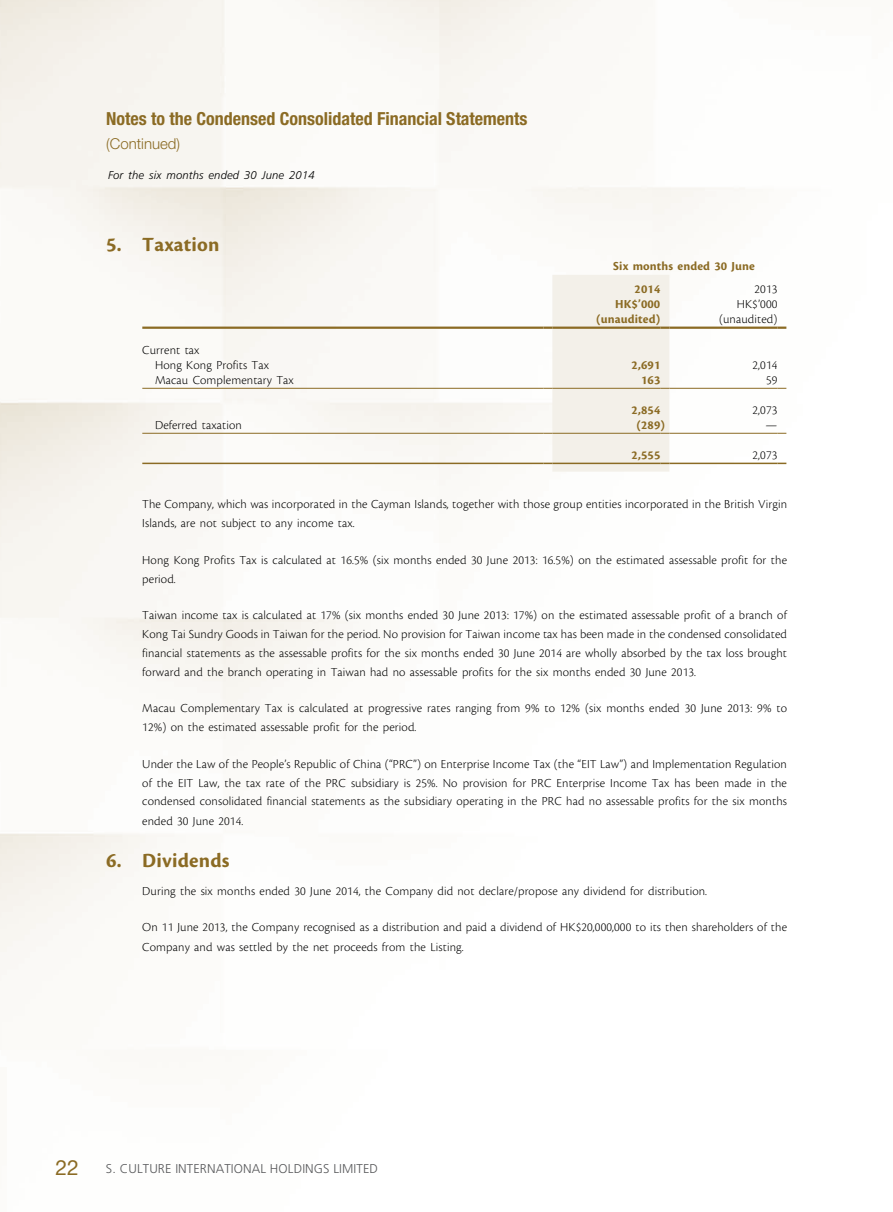
<style>
.page{position:relative;width:893px;height:1212px;background:#fff}
.page>*{position:absolute;margin:0;border:0;box-sizing:border-box;transform-origin:0 0}
.t1{font:700 21px "Cronos Pro";letter-spacing:.01em;color:#8b6b24}
.t2{font:21px "Helvetica Neue LT Std";color:#8b6b24}
.t3{font:700 condensed 18px "Helvetica Neue LT Std";color:#8b6b24}
.t4{font:300 15px "Helvetica Neue LT Std";color:#8b6b24}
.t5{font:300 12.75px/18.8px "Cronos Pro";letter-spacing:.01em;color:#000}
.t6{font:700 12.75px/23.1px "Cronos Pro";letter-spacing:.01em;color:#8b6b24}
.t7{font:300 12.75px "Frutiger LT Std";letter-spacing:.01em;color:#58595b}
.t8{font:italic 300 11.25px "Frutiger LT Std";letter-spacing:.015em;color:#000}
</style>
<div class="page">
<hr style="left:142px;top:388px;width:401px;height:1px;background:#8b6b24">
<hr style="left:669px;top:388px;width:108px;height:1px;background:#8b6b24">
<hr style="left:142px;top:433px;width:401px;height:1px;background:#8b6b24">
<hr style="left:669px;top:433px;width:108px;height:1px;background:#8b6b24">
<hr style="left:142px;top:463px;width:401px;height:1px;background:#8b6b24">
<hr style="left:669px;top:463px;width:108px;height:1px;background:#8b6b24">
<hr style="left:142px;top:327px;width:401px;height:2px;background:#8b6b24">
<svg style="left:543px;top:275px;width:126px;height:197px;background:#f0ede4"></svg>
<hr style="left:669px;top:327px;width:108px;height:2px;background:#8b6b24">
<svg style="left:777px;top:327px;width:9px;height:2px"></svg>
<h2 class="t3" style="left:106px;top:107px;width:423px">Notes to the Condensed Consolidated Financial Statements</h2>
<p class="t4" style="left:106px;top:135px;width:75px">(Continued)</p>
<p class="t8" style="left:108px;top:169px;width:208px">For the six months ended 30 June 2014</p>
<h1 class="t1" style="left:106px;top:232px;width:115px">5. Taxation</h1>
<p class="t5" style="left:155px;top:343px;width:115px;line-height:14.9px;text-indent:-13px">Current tax<br>Hong Kong Profits Tax</p>
<p class="t6" style="left:634px;top:255px;width:122px;text-indent:-21px">Six months ended 30 June<br>2014</p>
<p class="t5" style="left:754px;top:280px;width:24px">2013</p>
<p class="t6" style="left:615px;top:293px;width:47px">HK$’000</p>
<p class="t5" style="left:737px;top:295px;width:42px">HK$’000</p>
<p class="t6" style="left:596px;top:308px;width:66px">(unaudited)</p>
<p class="t5" style="left:719px;top:310px;width:60px">(unaudited)</p>
<p class="t6" style="left:631px;top:354px;width:30px">2,691</p>
<p class="t5" style="left:752px;top:355px;width:26px">2,014</p>
<p class="t5" style="left:155px;top:370px;width:140px">Macau Complementary Tax</p>
<p class="t6" style="left:641px;top:368px;width:21px">163</p>
<p class="t5" style="left:766px;top:370px;width:13px">59</p>
<p class="t6" style="left:631px;top:399px;width:30px">2,854</p>
<p class="t5" style="left:752px;top:400px;width:26px">2,073</p>
<p class="t5" style="left:155px;top:415px;width:88px">Deferred taxation</p>
<p class="t6" style="left:636px;top:413px;width:30px">(289)</p>
<p class="t5" style="left:766px;top:415px;width:13px">—</p>
<p class="t6" style="left:631px;top:443px;width:30px">2,555</p>
<p class="t5" style="left:752px;top:445px;width:26px">2,073</p>
<p class="t5" style="left:142px;top:495px;width:646px">The Company, which was incorporated in the Cayman Islands, together with those group entities incorporated in the British Virgin<br>Islands, are not subject to any income tax.</p>
<p class="t5" style="left:142px;top:550px;width:646px">Hong Kong Profits Tax is calculated at 16.5% (six months ended 30 June 2013: 16.5%) on the estimated assessable profit for the period.</p>
<p class="t5" style="left:142px;top:606px;width:646px;text-align:justify">Taiwan income tax is calculated at 17% (six months ended 30 June 2013: 17%) on the estimated assessable profit of a branch of Kong Tai Sundry Goods in Taiwan for the period. No provision for Taiwan income tax has been made in the condensed consolidated financial statements as the assessable profits for the six months ended 30 June 2014 are wholly absorbed by the tax loss brought forward and the branch operating in Taiwan had no assessable profits for the six months ended 30 June 2013.</p>
<p class="t5" style="left:142px;top:699px;width:646px">Macau Complementary Tax is calculated at progressive rates ranging from 9% to 12% (six months ended 30 June 2013: 9% to<br>12%) on the estimated assessable profit for the period.</p>
<p class="t5" style="left:142px;top:754px;width:646px;text-align:justify">Under the Law of the People’s Republic of China (“PRC”) on Enterprise Income Tax (the “EIT Law”) and Implementation Regulation of the EIT Law, the tax rate of the PRC subsidiary is 25%. No provision for PRC Enterprise Income Tax has been made in the condensed consolidated financial statements as the subsidiary operating in the PRC had no assessable profits for the six months ended 30 June 2014.</p>
<h1 class="t1" style="left:106px;top:848px;width:125px">6. Dividends</h1>
<p class="t5" style="left:142px;top:881px;width:566px">During the six months ended 30 June 2014, the Company did not declare/propose any dividend for distribution.</p>
<p class="t5" style="left:142px;top:918px;width:646px;line-height:19.5px">On 11 June 2013, the Company recognised as a distribution and paid a dividend of HK$20,000,000 to its then shareholders of the<br>Company and was settled by the net proceeds from the Listing.</p>
<h1 class="t2" style="left:55px;top:1155px;width:25px">22</h1>
<p class="t7" style="left:106px;top:1161px;width:274px">S. CULTURE INTERNATIONAL HOLDINGS LIMITED</p>
</div>
